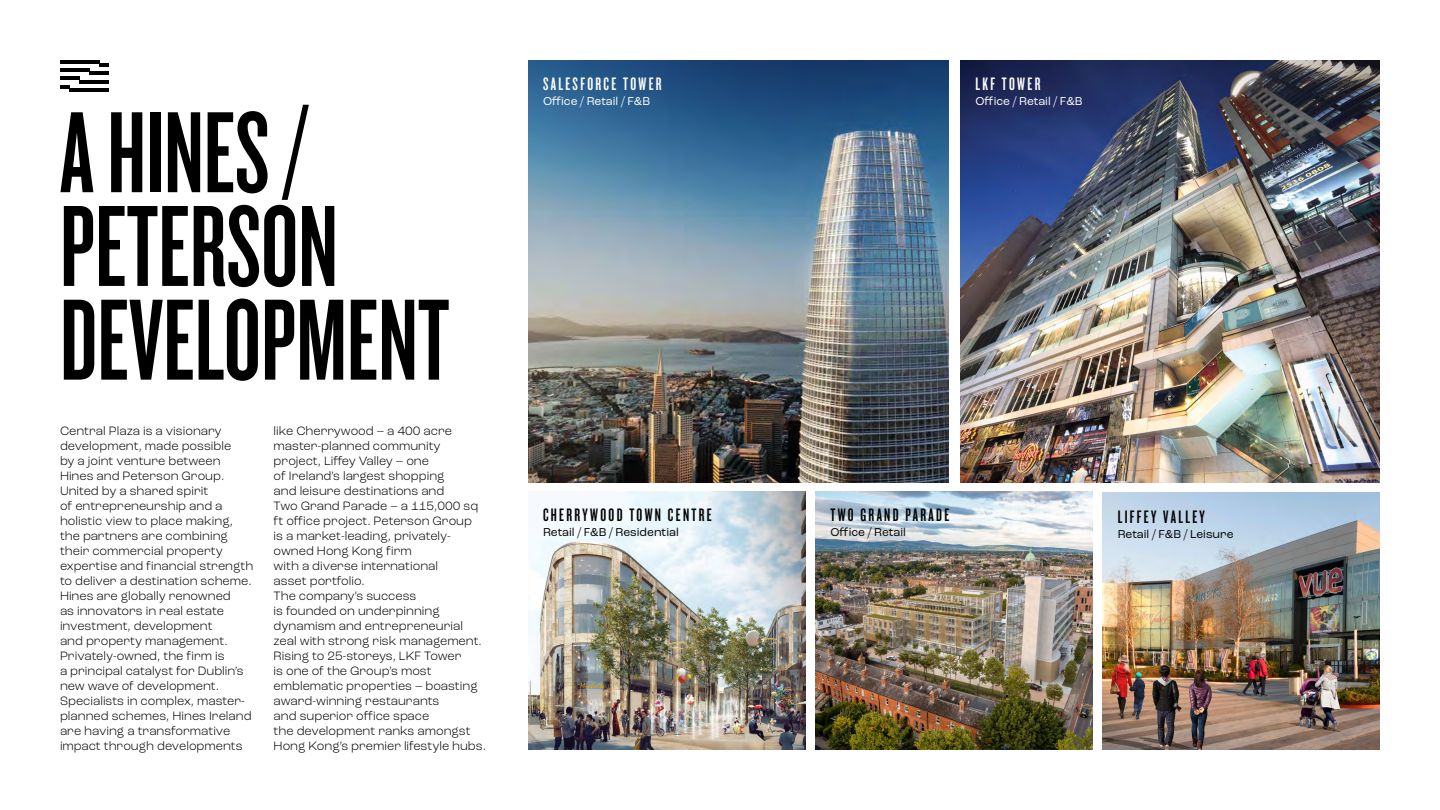
<style>
.page{position:relative;width:1440px;height:810px;background:#fff}
.page>*{position:absolute;margin:0;border:0;box-sizing:border-box;transform-origin:0 0}
.t1{font:120px/93.8px "Knockout HTF47 Bantamweight";color:#000}
.t2{font:18.75px "Knockout HTF47 Bantamweight";letter-spacing:.125em;color:#000}
.t3{font:18.75px "Knockout HTF47 Bantamweight";letter-spacing:.125em;color:#fff}
.t4{font:300 12.75px/15px "Roc Grotesk";color:#000}
.t5{font:12px "Roc Grotesk";color:#000}
.t6{font:12px "Roc Grotesk";color:#fff}
</style>
<div class="page">
<img style="left:1102px;top:492px;width:278px;height:258px">
<img style="left:528px;top:491px;width:277px;height:259px">
<img style="left:528px;top:60px;width:421px;height:423px">
<img style="left:815px;top:491px;width:278px;height:259px">
<img style="left:960px;top:60px;width:420px;height:423px">
<hr style="left:70px;top:88px;width:39px;height:4px;background:#000">
<hr style="left:80px;top:80px;width:29px;height:3px;background:#000">
<hr style="left:89px;top:72px;width:20px;height:3px;background:#000">
<hr style="left:99px;top:63px;width:10px;height:4px;background:#000">
<svg style="left:60px;top:85px;width:10px;height:3px"></svg>
<hr style="left:60px;top:77px;width:20px;height:3px;background:#000">
<hr style="left:60px;top:68px;width:29px;height:4px;background:#000">
<hr style="left:60px;top:60px;width:39px;height:3px;background:#000">
<h1 class="t1" style="left:60px;top:108px;width:391px">A HINES /<br>PETERSON<br>DEVELOPMENT</h1>
<p class="t4" style="left:60px;top:424px;width:195px">Central Plaza is a visionary development, made possible<br>by a joint venture between<br>Hines and Peterson Group.<br>United by a shared spirit<br>of entrepreneurship and a holistic view to place making, the partners are combining their commercial property expertise and financial strength to deliver a destination scheme.<br>Hines are globally renowned<br>as innovators in real estate investment, development<br>and property management.<br>Privately-owned, the firm is<br>a principal catalyst for Dublin’s new wave of development.<br>Specialists in complex, master&shy;planned schemes, Hines Ireland are having a transformative impact through developments</p>
<p class="t4" style="left:274px;top:424px;width:214px">like Cherrywood – a 400 acre master-planned community project, Liffey Valley – one<br>of Ireland’s largest shopping<br>and leisure destinations and<br>Two Grand Parade – a 115,000 sq ft office project. Peterson Group<br>is a market-leading, privately&shy;owned Hong Kong firm<br>with a diverse international<br>asset portfolio.<br>The company’s success<br>is founded on underpinning dynamism and entrepreneurial zeal with strong risk management.<br>Rising to 25-storeys, LKF Tower<br>is one of the Group’s most emblematic properties – boasting award-winning restaurants<br>and superior office space<br>the development ranks amongst<br>Hong Kong’s premier lifestyle hubs.</p>
<h2 class="t3" style="left:543px;top:75px;width:120px">SALESFORCE TOWER</h2>
<p class="t6" style="left:543px;top:94px;width:109px">Office / Retail / F&amp;B</p>
<h2 class="t2" style="left:543px;top:506px;width:170px">CHERRYWOOD TOWN CENTRE</h2>
<p class="t5" style="left:543px;top:525px;width:137px">Retail / F&amp;B / Residential</p>
<h2 class="t3" style="left:975px;top:75px;width:66px">LKF TOWER</h2>
<p class="t6" style="left:975px;top:94px;width:109px">Office / Retail / F&amp;B</p>
<h2 class="t2" style="left:830px;top:506px;width:120px">TWO GRAND PARADE</h2>
<p class="t5" style="left:830px;top:525px;width:77px">Office / Retail</p>
<h2 class="t2" style="left:1118px;top:507px;width:89px">LIFFEY VALLEY</h2>
<p class="t5" style="left:1118px;top:526px;width:117px">Retail / F&amp;B / Leisure</p>
</div>
